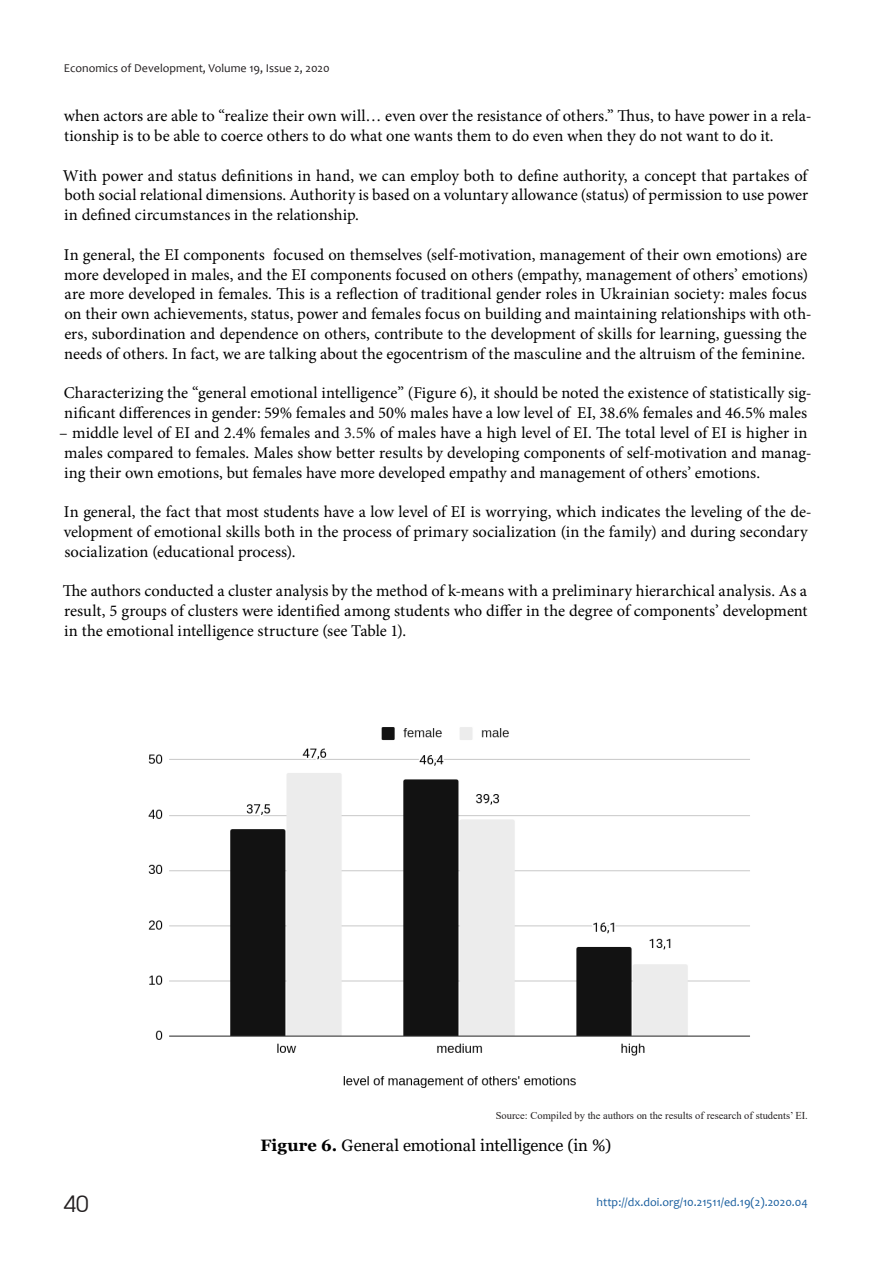
<style>
.page{position:relative;width:893px;height:1263px;background:#fff}
.page>*{position:absolute;margin:0;border:0;box-sizing:border-box;transform-origin:0 0}
.t1{font:22.5px "Avant Garde Gothic C";color:#231f20}
.t2{font:16.5px/19.8px "Minion Pro";color:#000}
.t3{font:16.5px "Georgia";letter-spacing:-.005em;color:#000}
.t4{font:12px "Candara";color:#231f20}
.t5{font:12px "Candara";color:#175d9e}
.t6{font:10.5px "Times New Roman";color:#231f20}
.s1{color:#221e1f}
.s2{font-weight:700}
</style>
<div class="page">
<img style="left:148px;top:727px;width:602px;height:361px">
<p class="t4" style="left:64px;top:64px;width:267px">Economics of Development, Volume 19, Issue 2, 2020</p>
<p class="t2" style="left:64px;top:107px;width:750px">when actors are able to “realize their own will… even over the resistance of others.” Thus, to have power in a rela&shy;tionship is to be able to coerce others to do what one wants them to do even when they do not want to do it.</p>
<p class="t2" style="left:63px;top:167px;width:747px;text-align:justify">With power and status definitions in hand, we can employ both to define authority, a concept that partakes of both social relational dimensions. Authority is based on a voluntary allowance (status) of permission to use power in defined circumstances in the relationship.</p>
<p class="t2" style="left:64px;top:246px;width:749px">In general, the EI components focused on themselves (self-motivation, management of their own emotions) are more developed in males, and the EI components focused on others (empathy, management of others’ emotions) are more developed in females. This is a reflection of traditional gender roles in Ukrainian society: males focus on their own achievements, status, power and females focus on building and maintaining relationships with oth&shy;ers, subordination and dependence on others, contribute to the development of skills for learning, guessing the needs of others. In fact, we are talking about the egocentrism of the masculine and the altruism of the feminine.</p>
<p class="t2" style="left:64px;top:385px;width:749px">Characterizing the “general emotional intelligence” (Figure 6), it should be noted the existence of statistically sig&shy;nificant differences in gender: 59% females and 50% males have a low level of EI, 38.6% females and 46.5% males</p>
<p class="t2" style="left:64px;top:424px;width:749px;text-indent:-5px">– middle level of EI and 2.4% females and <span class="s1">3.5</span>% of males have a high level of EI. The total level of EI is higher in males compared to females. Males show better results by developing components of self-motivation and manag&shy;ing their own emotions, but females have more developed empathy and management of others’ emotions.</p>
<p class="t2" style="left:64px;top:503px;width:750px">In general, the fact that most students have a low level of EI is worrying, which indicates the leveling of the de&shy;velopment of emotional skills both in the process of primary socialization (in the family) and during secondary socialization (educational process).</p>
<p class="t2" style="left:63px;top:583px;width:746px;text-align:justify">The authors conducted a cluster analysis by the method of k-means with a preliminary hierarchical analysis. As a result, 5 groups of clusters were identified among students who differ in the degree of components’ development in the emotional intelligence structure (see Table 1).</p>
<h1 class="t1" style="left:64px;top:1191px;width:26px">40</h1>
<p class="t6" style="left:496px;top:1111px;width:314px">Source: Compiled by the authors on the results of research of students’ EI.</p>
<p class="t3" style="left:260px;top:1138px;width:352px"><span class="s2">Figure 6.</span> General emotional intelligence (in %)</p>
<p class="t5" style="left:596px;top:1197px;width:213px">http://dx.doi.org/10.21511/ed.19(2).2020.04</p>
</div>
